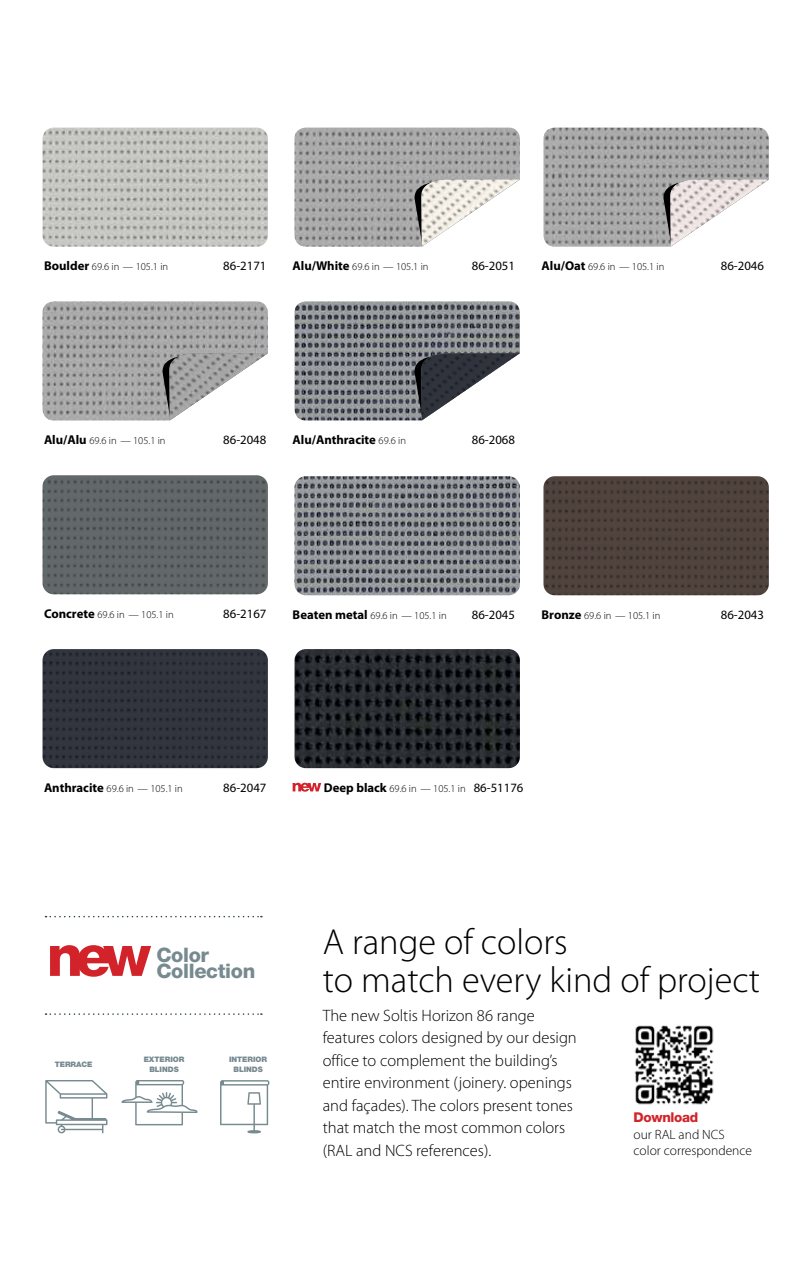
<style>
.page{position:relative;width:808px;height:1263px;background:#fff}
.page>*{position:absolute;margin:0;border:0;box-sizing:border-box;transform-origin:0 0}
.t1{font:800 57.6px "Helvetica Neue LT Std";color:#d2232a}
.t2{font:300 36.3px "Myriad Pro";color:#000}
.t3{font:800 19.95px/16.8px "Helvetica Neue LT Std";letter-spacing:-.015em;color:#768a90}
.t4{font:300 16.5px/22.5px "Myriad Pro";color:#000}
.t5{font:300 13.5px/16.5px "Myriad Pro";color:#000}
.t6{font:800 13.5px "Helvetica Neue LT Std";letter-spacing:-.025em;color:#d2232a}
.t7{font:12.75px "Myriad Pro";color:#000}
.t8{font:700 12.75px "Myriad Pro";color:#000}
.t9{font:300 10.5px "Myriad Pro";color:#000}
.t10{font:900 7.5px/9px "Helvetica Neue LT Std";letter-spacing:-.005em;color:#768a90;text-align:center}
.s1{font-weight:700;font-size:12.75px}
.s2{font-weight:300;font-size:10.5px}
.s3{font-weight:400;font-size:12.75px}
</style>
<div class="page">
<img style="left:43px;top:128px;width:225px;height:119px">
<img style="left:294px;top:128px;width:226px;height:119px">
<svg style="left:382px;top:136px;width:138px;height:111px;background:#9f9f9f"></svg>
<img style="left:421px;top:179px;width:99px;height:68px">
<img style="left:543px;top:128px;width:226px;height:119px">
<svg style="left:631px;top:136px;width:138px;height:111px;background:#9e9e9e"></svg>
<img style="left:670px;top:179px;width:99px;height:68px">
<img style="left:294px;top:476px;width:226px;height:119px">
<img style="left:43px;top:475px;width:225px;height:119px">
<img style="left:43px;top:649px;width:225px;height:119px">
<img style="left:543px;top:476px;width:226px;height:119px">
<img style="left:294px;top:649px;width:226px;height:119px">
<img style="left:43px;top:301px;width:225px;height:119px">
<svg style="left:130px;top:310px;width:138px;height:111px;background:#a0a0a0"></svg>
<img style="left:169px;top:353px;width:99px;height:67px">
<img style="left:294px;top:301px;width:226px;height:119px">
<svg style="left:382px;top:310px;width:138px;height:111px;background:#7a7e82"></svg>
<img style="left:421px;top:353px;width:99px;height:67px">
<svg style="left:293px;top:783px;width:28px;height:9px"></svg>
<img style="left:634px;top:1025px;width:80px;height:80px">
<svg style="left:45px;top:1080px;width:62px;height:53px"></svg>
<svg style="left:121px;top:1080px;width:77px;height:45px"></svg>
<svg style="left:220px;top:1080px;width:49px;height:53px"></svg>
<svg style="left:46px;top:1013px;width:216px;height:2px"></svg>
<svg style="left:46px;top:916px;width:216px;height:1px"></svg>
<p class="t9" style="left:44px;top:261px;width:126px"><span class="s1">Boulder</span> 69.6 in — 105.1 in</p>
<p class="t7" style="left:223px;top:258px;width:45px">86-2171</p>
<p class="t9" style="left:293px;top:261px;width:137px"><span class="s1">Alu/White</span> 69.6 in — 105.1 in</p>
<p class="t7" style="left:472px;top:258px;width:45px">86-2051</p>
<p class="t9" style="left:542px;top:261px;width:124px"><span class="s1">Alu/Oat</span> 69.6 in — 105.1 in</p>
<p class="t7" style="left:721px;top:258px;width:45px">86-2046</p>
<p class="t9" style="left:44px;top:435px;width:123px"><span class="s1">Alu/Alu</span> 69.6 in — 105.1 in</p>
<p class="t7" style="left:223px;top:432px;width:45px">86-2048</p>
<p class="t8" style="left:293px;top:431px;width:115px">Alu/Anthracite <span class="s2">69.6 in</span></p>
<p class="t7" style="left:472px;top:432px;width:45px">86-2068</p>
<p class="t9" style="left:44px;top:609px;width:131px"><span class="s1">Concrete</span> 69.6 in — 105.1 in</p>
<p class="t7" style="left:223px;top:606px;width:45px">86-2167</p>
<p class="t9" style="left:293px;top:609px;width:156px"><span class="s1">Beaten metal</span> 69.6 in — 105.1 in</p>
<p class="t7" style="left:472px;top:607px;width:45px">86-2045</p>
<p class="t9" style="left:542px;top:609px;width:120px"><span class="s1">Bronze</span> 69.6 in — 105.1 in</p>
<p class="t7" style="left:721px;top:607px;width:45px">86-2043</p>
<p class="t9" style="left:44px;top:782px;width:140px"><span class="s1">Anthracite</span> 69.6 in — 105.1 in</p>
<p class="t7" style="left:223px;top:779px;width:45px">86-2047</p>
<p class="t9" style="left:324px;top:782px;width:201px"><span class="s1">Deep black</span> 69.6 in — 105.1 in <span class="s3">86-51176</span></p>
<h1 class="t1" style="left:47px;top:921px;width:106px">new</h1>
<h3 class="t3" style="left:156px;top:946px;width:100px">Color<br>Collection</h3>
<p class="t10" style="left:55px;top:1060px;width:39px">TERRACE</p>
<p class="t10" style="left:144px;top:1055px;width:42px">EXTERIOR<br>BLINDS</p>
<p class="t10" style="left:229px;top:1055px;width:40px">INTERIOR<br>BLINDS</p>
<h2 class="t2" style="left:323px;top:922px;width:246px">A range of colors</h2>
<h2 class="t2" style="left:323px;top:960px;width:439px">to match every kind of project</h2>
<p class="t4" style="left:323px;top:1004px;width:255px">The new Soltis Horizon 86 range features colors designed by our design office to complement the building’s entire environment (joinery. openings and façades). The colors present tones that match the most common colors (RAL and NCS references).</p>
<p class="t6" style="left:634px;top:1109px;width:66px">Download</p>
<p class="t5" style="left:634px;top:1126px;width:120px">our RAL and NCS color correspondence</p>
</div>
